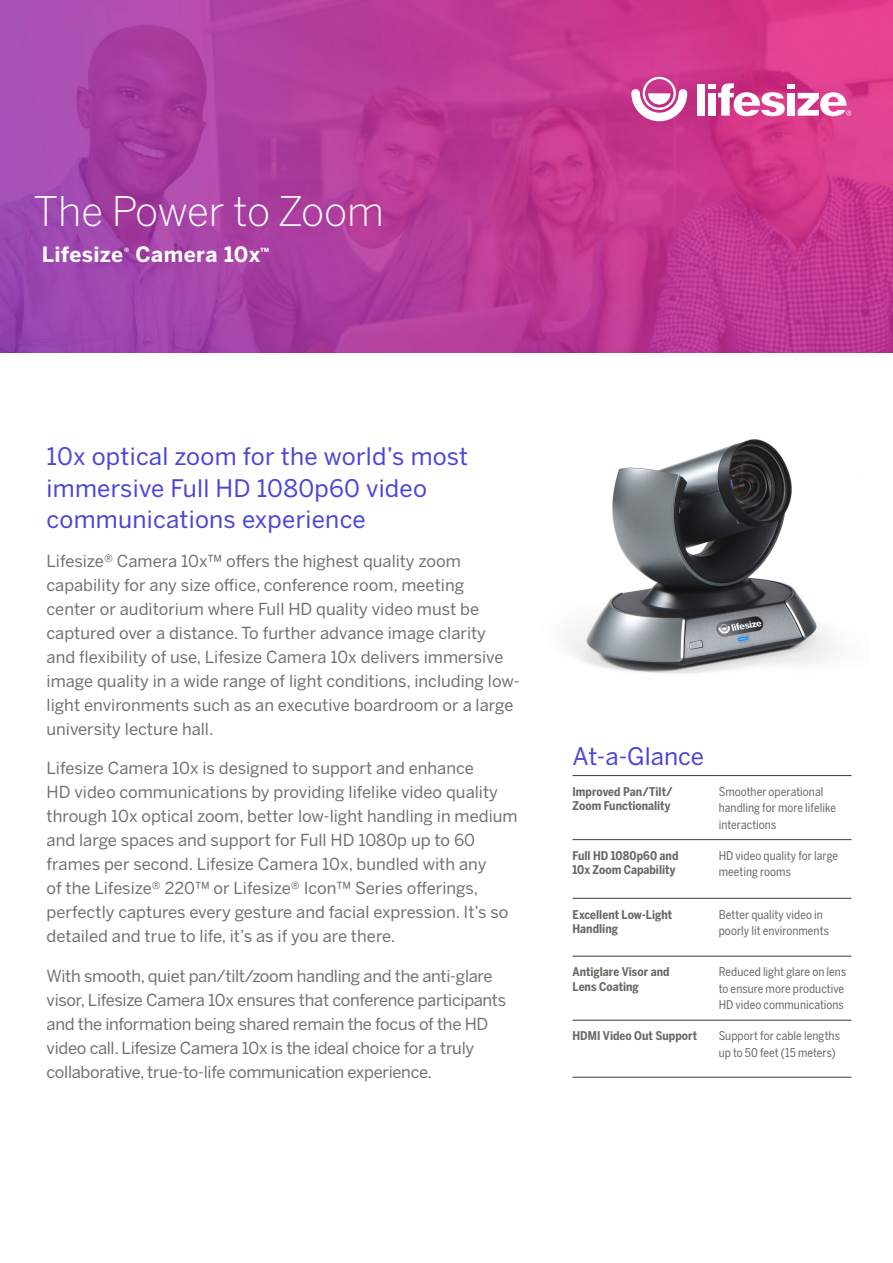
<style>
.page{position:relative;width:893px;height:1263px;background:#fff}
.page>*{position:absolute;margin:0;border:0;box-sizing:border-box;transform-origin:0 0}
.t1{font:300 40.5px "Benton Sans";letter-spacing:-.005em;color:#fff}
.t2{font:24px/31.5px "Benton Sans";letter-spacing:.01em;color:#4b45da}
.t3{font:700 21px "Benton Sans";letter-spacing:.015em;color:#fff}
.t4{font:16.5px/24px "Benton Sans";color:#6f7276}
.t5{font:16.5px/24px "Benton Sans";letter-spacing:-.02em;color:#6f7276}
.t6{font:12px/16.5px "Benton Sans Cond";letter-spacing:.005em;color:#6b6864}
.t7{font:700 12px/14.4px "Benton Sans Cond";color:#6b6864}
</style>
<div class="page">
<img style="left:0;top:0;width:893px;height:352px">
<svg style="left:631px;top:77px;width:56px;height:44px"></svg>
<div style="left:708px;top:84px;width:8px;height:5px;background:#fff"></div>
<div style="left:708px;top:93px;width:8px;height:23px;background:#fff"></div>
<div style="left:697px;top:84px;width:7px;height:32px;background:#fff"></div>
<div style="left:787px;top:84px;width:8px;height:5px;background:#fff"></div>
<div style="left:787px;top:93px;width:8px;height:23px;background:#fff"></div>
<svg style="left:718px;top:83px;width:67px;height:33px"></svg>
<svg style="left:798px;top:92px;width:53px;height:24px"></svg>
<img style="left:570px;top:439px;width:264px;height:235px">
<hr style="left:572px;top:839px;width:140px;height:1px;background:#383935">
<hr style="left:712px;top:839px;width:139px;height:1px;background:#383935">
<hr style="left:572px;top:898px;width:140px;height:1px;background:#383935">
<hr style="left:712px;top:898px;width:139px;height:1px;background:#383935">
<hr style="left:572px;top:956px;width:140px;height:1px;background:#383935">
<hr style="left:712px;top:956px;width:139px;height:1px;background:#383935">
<hr style="left:572px;top:1020px;width:140px;height:1px;background:#383935">
<hr style="left:712px;top:1020px;width:139px;height:1px;background:#383935">
<hr style="left:572px;top:1077px;width:140px;height:1px;background:#383935">
<hr style="left:712px;top:1077px;width:139px;height:1px;background:#383935">
<hr style="left:572px;top:775px;width:140px;height:1px;background:#383935">
<hr style="left:712px;top:775px;width:139px;height:1px;background:#383935">
<h1 class="t1" style="left:33px;top:187px;width:352px">The Power to Zoom</h1>
<p class="t3" style="left:42px;top:242px;width:229px">Lifesize<sup>®</sup> Camera 10x<sup>™</sup></p>
<h2 class="t2" style="left:47px;top:441px;width:423px">10x optical zoom for the world’s most immersive Full HD 1080p60 video communications experience</h2>
<p class="t4" style="left:47px;top:549px;width:474px">Lifesize® Camera 10x™ offers the highest quality zoom capability for any size office, conference room, meeting<br>center or auditorium where Full HD quality video must be captured over a distance. To further advance image clarity<br>and flexibility of use, Lifesize Camera 10x delivers immersive image quality in a wide range of light conditions, including low&shy;light environments such as an executive boardroom or a large university lecture hall.</p>
<p class="t4" style="left:47px;top:756px;width:473px">Lifesize Camera 10x is designed to support and enhance<br>HD video communications by providing lifelike video quality through 10x optical zoom, better low-light handling in medium and large spaces and support for Full HD 1080p up to 60 frames per second. Lifesize Camera 10x, bundled with any<br>of the Lifesize® 220™ or Lifesize® Icon™ Series offerings, perfectly captures every gesture and facial expression. It’s so detailed and true to life, it’s as if you are there.</p>
<p class="t5" style="left:47px;top:963px;width:461px">With smooth, quiet pan/tilt/zoom handling and the anti-glare visor, Lifesize Camera 10x ensures that conference participants and the information being shared remain the focus of the HD video call. Lifesize Camera 10x is the ideal choice for a truly collaborative, true-to-life communication experience.</p>
<h2 class="t2" style="left:572px;top:740px;width:133px">At-a-Glance</h2>
<p class="t7" style="left:572px;top:784px;width:102px">Improved Pan/Tilt/<br>Zoom Functionality</p>
<p class="t6" style="left:719px;top:783px;width:119px">Smoother operational handling for more lifelike interactions</p>
<p class="t7" style="left:572px;top:848px;width:108px">Full HD 1080p60 and<br>10x Zoom Capability</p>
<p class="t6" style="left:719px;top:847px;width:121px">HD video quality for large meeting rooms</p>
<p class="t7" style="left:572px;top:907px;width:101px">Excellent Low-Light<br>Handling</p>
<p class="t6" style="left:719px;top:906px;width:112px">Better quality video in poorly lit environments</p>
<p class="t7" style="left:572px;top:965px;width:99px">Antiglare Visor and<br>Lens Coating</p>
<p class="t6" style="left:719px;top:964px;width:129px">Reduced light glare on lens to ensure more productive<br>HD video communications</p>
<p class="t7" style="left:572px;top:1029px;width:126px">HDMI Video Out Support</p>
<p class="t6" style="left:719px;top:1028px;width:123px">Support for cable lengths up to 50 feet (15 meters)</p>
</div>
